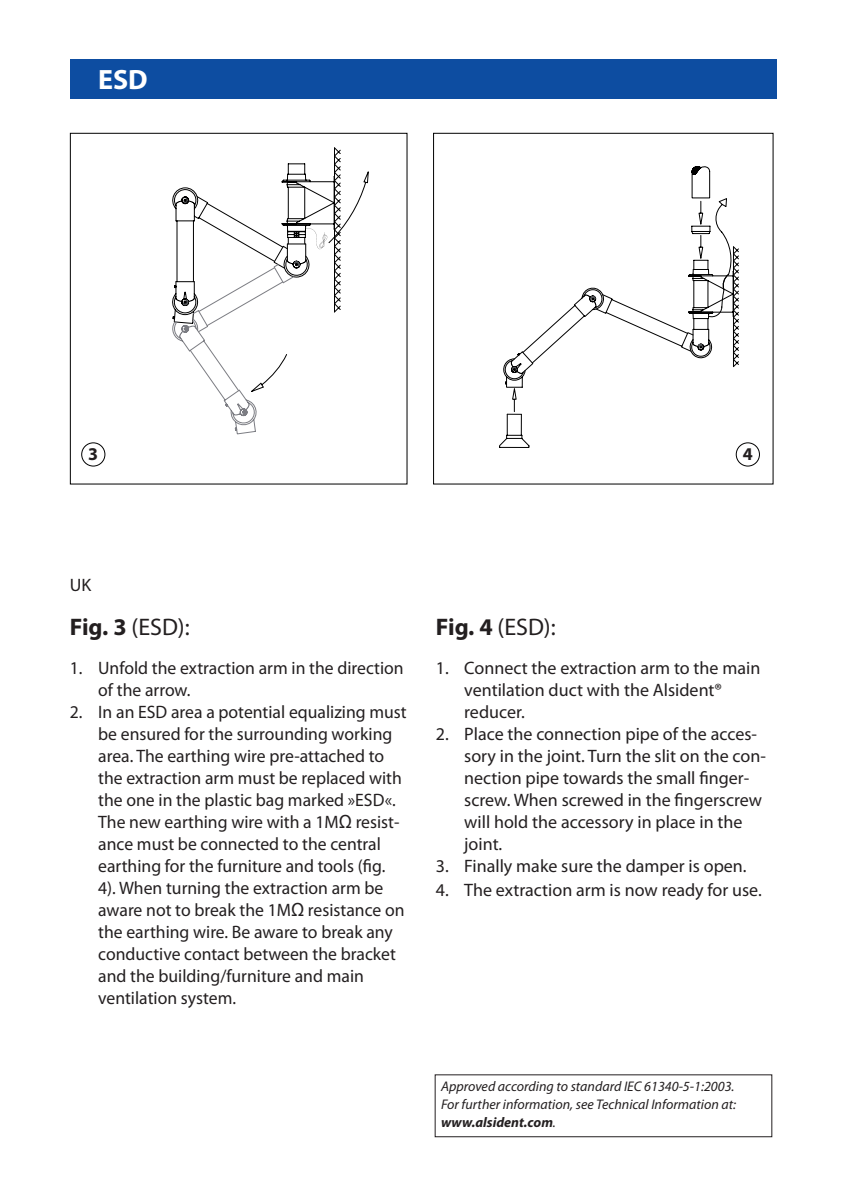
<style>
.page{position:relative;width:844px;height:1196px;background:#fff}
.page>*{position:absolute;margin:0;border:0;box-sizing:border-box;transform-origin:0 0}
.t1{font:700 28px "Myriad Pro";color:#fff}
.t2{font:24px "Myriad Pro";color:#231f20}
.t3{font:18px/22px "Myriad Pro";color:#231f20}
.t4{font:18px "Myriad";color:#231f20}
.t5{font:700 18px "Myriad Pro";color:#231f20}
.t6{font:italic 14px/18px "Myriad Pro";color:#231f20;text-align:justify}
.s1{font-weight:700}
.s2{font-family:"Arial"}
</style>
<div class="page">
<div style="left:70px;top:59px;width:706px;height:40px;background:#0d4da1"></div>
<svg style="left:172px;top:147px;width:197px;height:288px"></svg>
<div style="left:70px;top:133px;width:337px;height:351px;border:1px solid #000"></div>
<div style="left:433px;top:133px;width:340px;height:351px;border:1px solid #000"></div>
<svg style="left:499px;top:166px;width:240px;height:282px"></svg>
<div style="left:735px;top:442px;width:24px;height:24px;border:1px solid #000;border-radius:50%"></div>
<div style="left:81px;top:442px;width:24px;height:24px;border:1px solid #000;border-radius:50%"></div>
<h1 class="t1" style="left:98px;top:61px;width:51px">ESD</h1>
<p class="t5" style="left:88px;top:442px;width:11px">3</p>
<p class="t5" style="left:742px;top:442px;width:11px">4</p>
<p class="t4" style="left:70px;top:575px;width:23px">UK</p>
<h2 class="t2" style="left:70px;top:612px;width:121px"><span class="s1">Fig. 3</span> (ESD):</h2>
<p class="t3" style="left:98px;top:656px;width:307px;text-indent:-28px">1. Unfold the extraction arm in the direction of the arrow.</p>
<p class="t3" style="left:98px;top:700px;width:310px;text-indent:-28px">2. In an ESD area a potential equalizing must be ensured for the surrounding working area. The earthing wire pre-attached to the extraction arm must be replaced with the one in the plastic bag marked »ESD«.<br>The new earthing wire with a 1M<span class="s2">Ω</span> resist&shy;ance must be connected to the central earthing for the furniture and tools (fig.<br>4). When turning the extraction arm be aware not to break the 1M<span class="s2">Ω</span> resistance on the earthing wire. Be aware to break any conductive contact between the bracket and the building/furniture and main ventilation system.</p>
<h2 class="t2" style="left:435px;top:612px;width:121px"><span class="s1">Fig. 4</span> (ESD):</h2>
<p class="t3" style="left:464px;top:656px;width:297px;text-indent:-28px">1. Connect the extraction arm to the main ventilation duct with the Alsident® reducer.</p>
<p class="t3" style="left:464px;top:722px;width:303px;text-indent:-28px">2. Place the connection pipe of the acces&shy;sory in the joint. Turn the slit on the con&shy;nection pipe towards the small finger&shy;screw. When screwed in the fingerscrew will hold the accessory in place in the joint.</p>
<p class="t3" style="left:435px;top:854px;width:312px">3. Finally make sure the damper is open.</p>
<p class="t3" style="left:435px;top:878px;width:327px">4. The extraction arm is now ready for use.</p>
<p class="t6" style="left:441px;top:1077px;width:296px">Approved according to standard IEC 61340-5-1:2003.<br>For further information, see Technical Information at: <span class="s1">www.alsident.com</span>.</p>
</div>
